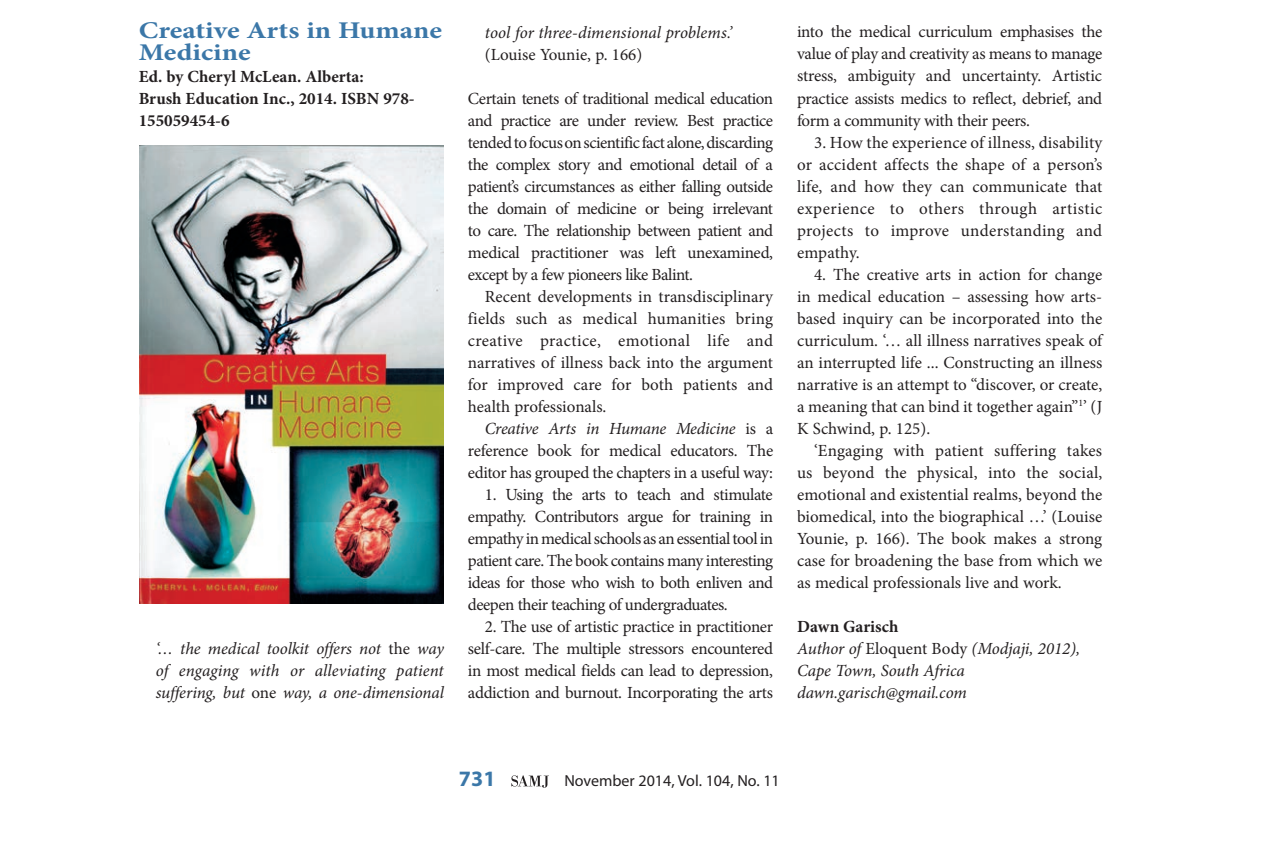
<style>
.page{position:relative;width:1274px;height:860px;background:#fff}
.page>*{position:absolute;margin:0;border:0;box-sizing:border-box;transform-origin:0 0}
.t1{font:700 24px/22px "Minion Pro";color:#3b77a8;scale:1.2 1}
.t2{font:700 22px "Myriad Pro";color:#3b77a8}
.t3{font:17px/22px "Minion Pro";letter-spacing:-.015em;color:#231f20;text-align:justify}
.t4{font:italic 17px/22px "Minion Pro";letter-spacing:-.005em;color:#231f20;text-align:justify}
.t5{font:700 17px/22px "Minion Pro";color:#231f20}
.t6{font:16px "Myriad Pro";color:#231f20}
.s1{font-style:normal}
.s2{font-style:italic}
.s3{font-weight:700;font-style:normal}
</style>
<div class="page">
<svg style="left:511px;top:775px;width:38px;height:12px"></svg>
<img style="left:140px;top:146px;width:303px;height:457px">
<h1 class="t1" style="left:139px;top:19px;width:254px">Creative Arts in Humane<br>Medicine</h1>
<p class="t5" style="left:139px;top:65px;width:277px">Ed. by Cheryl McLean. Alberta:<br>Brush Education Inc., 2014. ISBN 978-<br>155059454-6</p>
<p class="t4" style="left:156px;top:637px;width:290px">‘… the medical toolkit offers not <span class="s1">the</span> way of engaging with or alleviating patient suffering, but <span class="s1">one</span> way, a one-dimensional</p>
<p class="t4" style="left:485px;top:21px;width:248px">tool for three-dimensional problems.’</p>
<p class="t3" style="left:485px;top:43px;width:159px">(Louise Younie, p. 166)</p>
<p class="t3" style="left:468px;top:87px;width:307px">Certain tenets of traditional medical education and practice are under review. Best practice tended to focus on scientific fact alone, discarding the complex story and emotional detail of a patient’s circumstances as either falling outside the domain of medicine or being irrelevant to care. The relationship between patient and medical practitioner was left unexamined, except by a few pioneers like Balint.</p>
<p class="t3" style="left:468px;top:285px;width:307px;text-indent:17px">Recent developments in transdisciplinary fields such as medical humanities bring creative practice, emotional life and narratives of illness back into the argument for improved care for both patients and health professionals.</p>
<p class="t3" style="left:468px;top:417px;width:307px;text-indent:17px"><span class="s2">Creative Arts in Humane Medicine</span> is a reference book for medical educators. The editor has grouped the chapters in a useful way:</p>
<p class="t3" style="left:468px;top:483px;width:307px;text-indent:17px">1. Using the arts to teach and stimulate empathy. Contributors argue for training in empathy in medical schools as an essential tool in patient care. The book contains many interesting ideas for those who wish to both enliven and deepen their teaching of undergraduates.</p>
<p class="t3" style="left:468px;top:615px;width:307px;text-indent:17px">2. The use of artistic practice in practitioner self-care. The multiple stressors encountered in most medical fields can lead to depression, addiction and burnout. Incorporating the arts</p>
<p class="t3" style="left:797px;top:21px;width:307px">into the medical curriculum emphasises the value of play and creativity as means to manage stress, ambiguity and uncertainty. Artistic practice assists medics to reflect, debrief, and form a community with their peers.</p>
<p class="t3" style="left:797px;top:131px;width:307px;text-indent:17px">3. How the experience of illness, disability or accident affects the shape of a person’s life, and how they can communicate that experience to others through artistic projects to improve understanding and empathy.</p>
<p class="t3" style="left:797px;top:263px;width:307px;text-indent:17px">4. The creative arts in action for change in medical education – assessing how arts&shy;based inquiry can be incorporated into the curriculum. ‘… all illness narratives speak of an interrupted life ... Constructing an illness narrative is an attempt to “discover, or create, a meaning that can bind it together again”<sup>1</sup>’ (J K Schwind, p. 125).</p>
<p class="t3" style="left:797px;top:439px;width:307px;text-indent:17px">‘Engaging with patient suffering takes us beyond the physical, into the social, emotional and existential realms, beyond the biomedical, into the biographical …’ (Louise Younie, p. 166). The book makes a strong case for broadening the base from which we as medical professionals live and work.</p>
<p class="t4" style="left:797px;top:615px;width:284px;text-align:left"><span class="s3">Dawn Garisch<br></span>Author of <span class="s1">Eloquent Body</span> (Modjaji, 2012),<br>Cape Town, South Africa dawn.garisch@gmail.com</p>
<p class="t2" style="left:459px;top:764px;width:38px">731</p>
<p class="t6" style="left:564px;top:770px;width:217px">November 2014, Vol. 104, No. 11</p>
</div>
